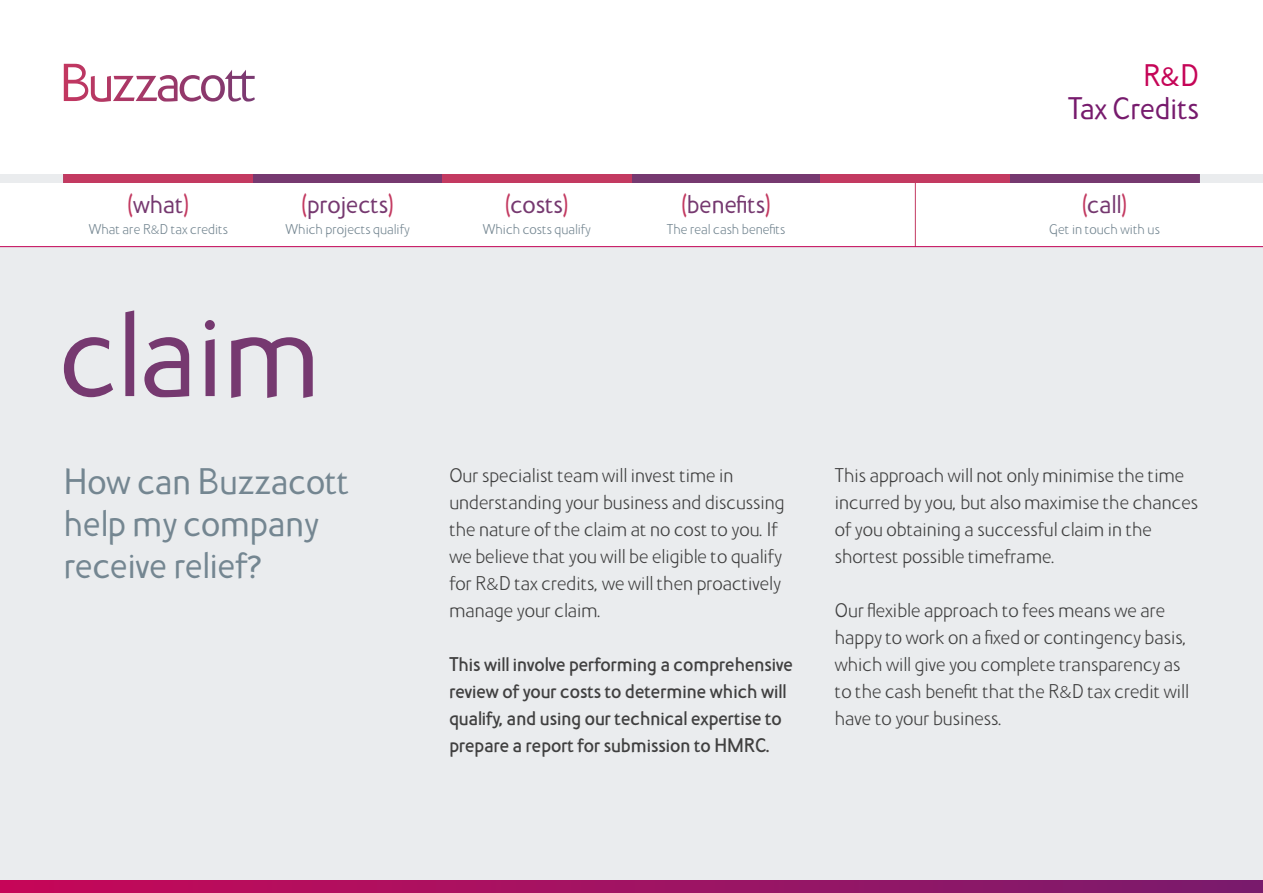
<style>
.page{position:relative;width:1263px;height:893px;background:#fff}
.page>*{position:absolute;margin:0;border:0;box-sizing:border-box;transform-origin:0 0}
.t1{font:127.5px "Buzzacott Sans 55";color:#763970}
.t2{font:39px/42px "Buzzacott Sans 55";color:#748691}
.t3{font:33px "Buzzacott Sans 55";color:#771b6d}
.t4{font:33px "Buzzacott Sans 55";color:#c50557}
.t5{font:27px "Buzzacott Sans 55";color:#763970}
.t6{font:21px/27px "Buzzacott Sans 45";color:#3f3f3f}
.t7{font:21px/27px "Buzzacott Sans 65";color:#404040}
.t8{font:15px "Buzzacott Sans 45";color:#748691}
.s1{color:#c33a61}
</style>
<div class="page">
<div style="left:0;top:247px;width:1263px;height:646px;background:#eaecee"></div>
<svg style="left:64px;top:64px;width:191px;height:38px"></svg>
<div style="left:64px;top:174px;width:189px;height:9px;background:#c33a61"></div>
<div style="left:253px;top:174px;width:189px;height:9px;background:#763970"></div>
<div style="left:631px;top:174px;width:190px;height:9px;background:#763970"></div>
<div style="left:1010px;top:174px;width:189px;height:9px;background:#763970"></div>
<div style="left:1199px;top:174px;width:64px;height:9px;background:#eaecee"></div>
<div style="left:0;top:174px;width:64px;height:9px;background:#eaecee"></div>
<div style="left:442px;top:174px;width:189px;height:9px;background:#c33a61"></div>
<div style="left:821px;top:174px;width:189px;height:9px;background:#c33a61"></div>
<svg style="left:1px;top:880px;width:1262px;height:13px;background:#a01262"></svg>
<hr style="left:915px;top:183px;width:1px;height:64px;background:#c33a61">
<hr style="left:0;top:246px;width:1263px;height:1px;background:#c50557">
<p class="t5" style="left:128px;top:189px;width:63px"><span class="s1">(</span>what<span class="s1">)</span></p>
<p class="t8" style="left:89px;top:218px;width:141px">What are R&amp;D tax credits</p>
<p class="t5" style="left:301px;top:189px;width:94px"><span class="s1">(</span>projects<span class="s1">)</span></p>
<p class="t8" style="left:286px;top:218px;width:125px">Which projects qualify</p>
<h1 class="t1" style="left:60px;top:284px;width:262px">claim</h1>
<h2 class="t2" style="left:64px;top:463px;width:287px">How can Buzzacott help my company receive relief?</h2>
<p class="t5" style="left:505px;top:189px;width:65px"><span class="s1">(</span>costs<span class="s1">)</span></p>
<p class="t8" style="left:483px;top:218px;width:110px">Which costs qualify</p>
<p class="t5" style="left:681px;top:189px;width:91px"><span class="s1">(</span>benefits<span class="s1">)</span></p>
<p class="t8" style="left:667px;top:218px;width:120px">The real cash benefits</p>
<p class="t6" style="left:449px;top:461px;width:337px">Our specialist team will invest time in understanding your business and discussing the nature of the claim at no cost to you. If we believe that you will be eligible to qualify for R&amp;D tax credits, we will then proactively manage your claim.</p>
<p class="t7" style="left:449px;top:652px;width:345px">This will involve performing a comprehensive review of your costs to determine which will qualify, and using our technical expertise to prepare a report for submission to HMRC.</p>
<h3 class="t4" style="left:1143px;top:57px;width:57px">R&amp;D</h3>
<h3 class="t3" style="left:1068px;top:90px;width:132px">Tax Credits</h3>
<p class="t5" style="left:1082px;top:189px;width:46px"><span class="s1">(</span>call<span class="s1">)</span></p>
<p class="t8" style="left:1049px;top:218px;width:112px">Get in touch with us</p>
<p class="t6" style="left:835px;top:461px;width:365px">This approach will not only minimise the time incurred by you, but also maximise the chances of you obtaining a successful claim in the shortest possible timeframe.</p>
<p class="t6" style="left:835px;top:596px;width:355px">Our flexible approach to fees means we are happy to work on a fixed or contingency basis, which will give you complete transparency as to the cash benefit that the R&amp;D tax credit will have to your business.</p>
</div>
